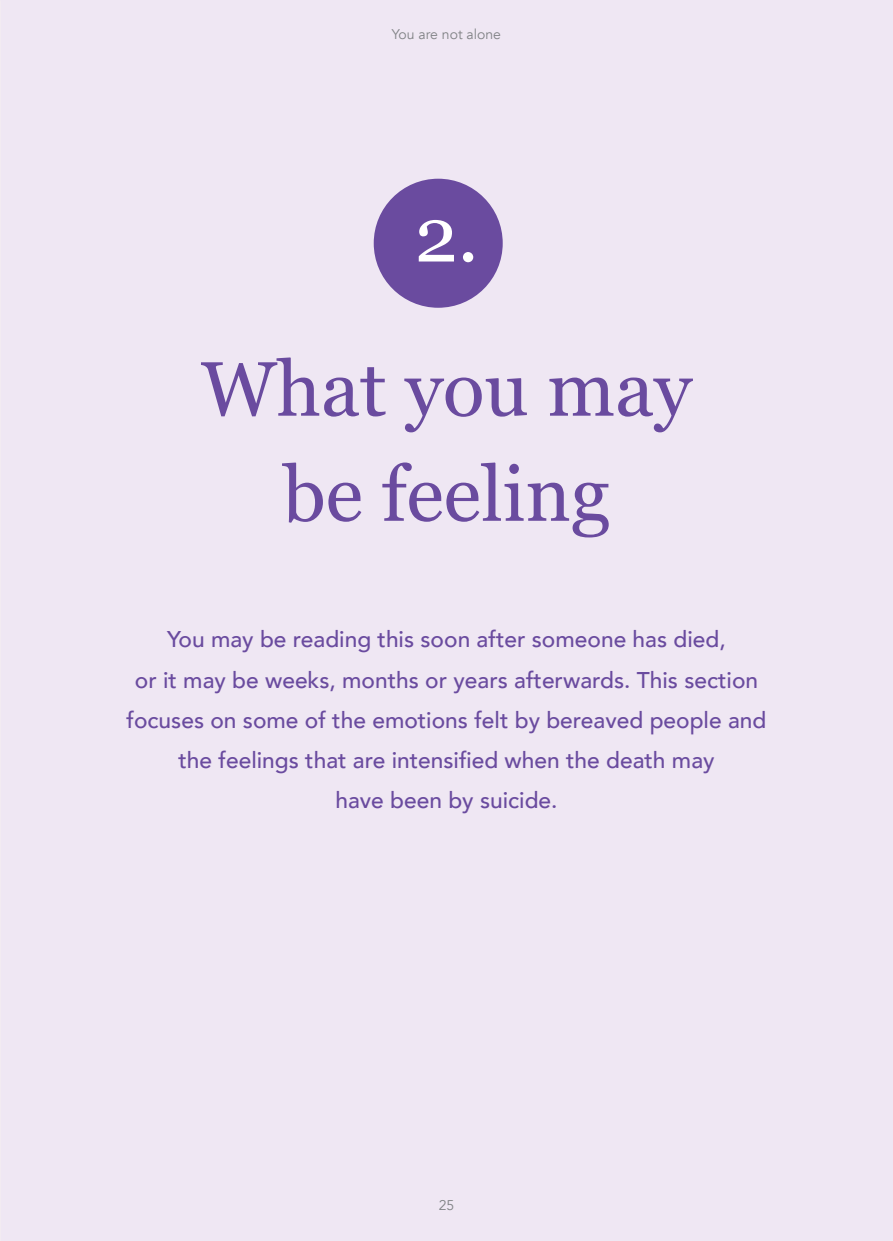
<style>
.page{position:relative;width:893px;height:1241px;background:#fff}
.page>*{position:absolute;margin:0;border:0;box-sizing:border-box;transform-origin:0 0}
.t1{font:77px/105px "Georgia";color:#6a4b9f;text-align:center}
.t2{font:77px "Georgia";color:#fff}
.t3{font:500 22.75px/40.2px "Avenir";color:#6a4b9f;text-align:center}
.t4{font:14px "Avenir";color:#808285}
</style>
<div class="page">
<div style="left:0;top:0;width:893px;height:1240px;background:#efe7f3"></div>
<div style="left:374px;top:179px;width:129px;height:129px;background:#6a4b9f;border-radius:50%"></div>
<p class="t4" style="left:392px;top:26px;width:111px">You are not alone</p>
<h1 class="t2" style="left:415px;top:179px;width:65px">2.</h1>
<h1 class="t1" style="left:201px;top:333px;width:492px">What you may be feeling</h1>
<p class="t3" style="left:127px;top:618px;width:641px">You may be reading this soon after someone has died,<br>or it may be weeks, months or years afterwards. This section focuses on some of the emotions felt by bereaved people and the feelings that are intensified when the death may<br>have been by suicide.</p>
<p class="t4" style="left:439px;top:1196px;width:17px">25</p>
</div>
